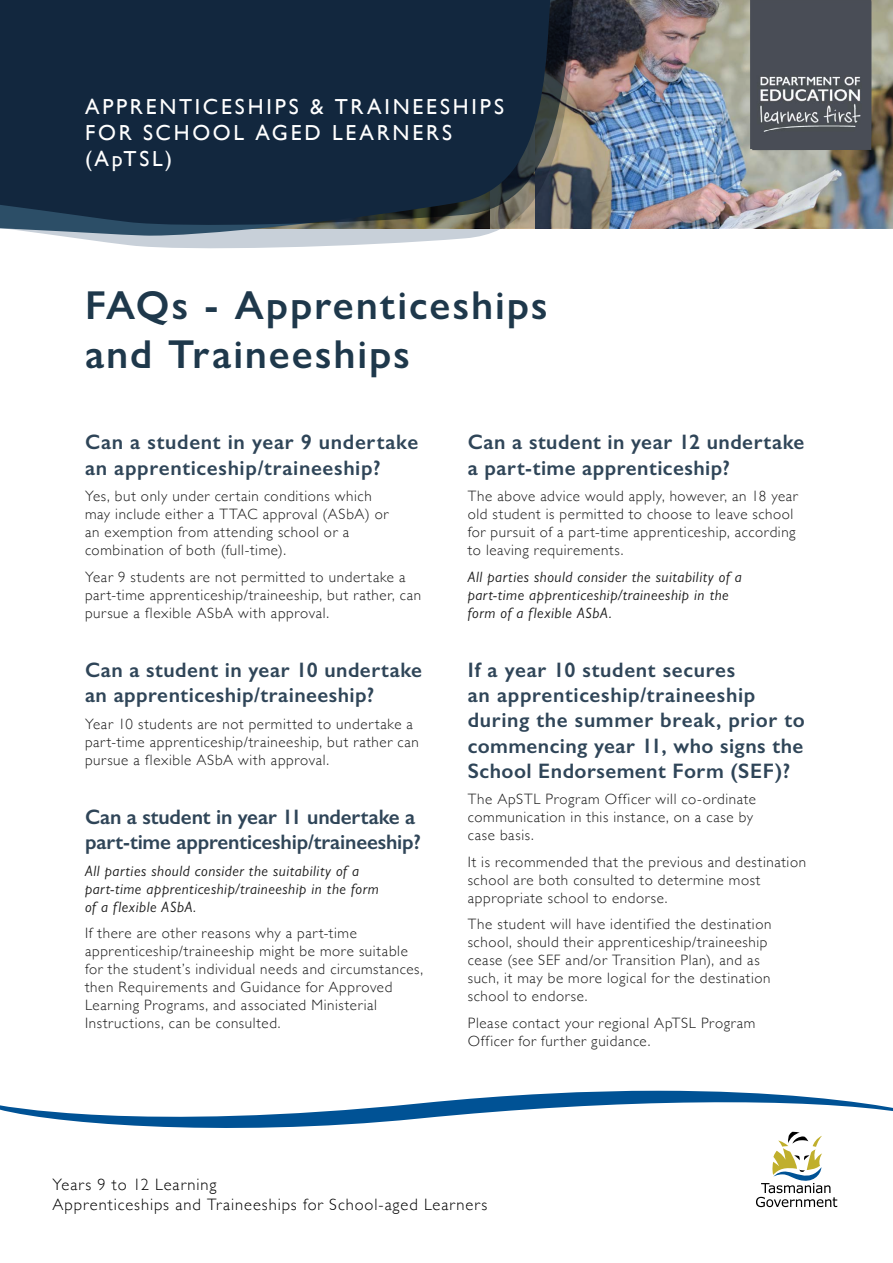
<style>
.page{position:relative;width:893px;height:1263px;background:#fff}
.page>*{position:absolute;margin:0;border:0;box-sizing:border-box;transform-origin:0 0}
.t1{font:600 40.5px/48.6px "Gill Sans Nova";letter-spacing:.045em;color:#1e384b}
.t2{font:21.75px/26.1px "Gill Sans";letter-spacing:.13em;color:#fff}
.t3{font:600 21px/25.2px "Gill Sans";letter-spacing:.025em;color:#2f4558}
.t4{font:600 21px/25.2px "Gill Sans";letter-spacing:-.01em;color:#2f4558}
.t5{font:300 16.5px/19.8px "Gill Sans";letter-spacing:.055em;color:#000}
.t6{font:300 15px/18px "Gill Sans";letter-spacing:.04em;color:#1a1a1a}
.t7{font:italic 15px/18px "Gill Sans Nova";letter-spacing:.035em;color:#1a1a1a}
</style>
<div class="page">
<svg style="left:0;top:1091px;width:893px;height:116px"></svg>
<img style="left:595px;top:0;width:298px;height:228px">
<svg style="left:0;top:0;width:595px;height:249px;background:#2b3c4e"></svg>
<img style="left:751px;top:0;width:119px;height:149px">
<h2 class="t2" style="left:85px;top:93px;width:420px">APPRENTICESHIPS &amp; TRAINEESHIPS<br>FOR SCHOOL AGED LEARNERS (ApTSL)</h2>
<h1 class="t1" style="left:85px;top:281px;width:464px">FAQs - Apprenticeships and Traineeships</h1>
<h3 class="t3" style="left:85px;top:430px;width:335px">Can a student in year 9 undertake an apprenticeship/traineeship?</h3>
<p class="t6" style="left:85px;top:486px;width:305px">Yes, but only under certain conditions which may include either a TTAC approval (ASbA) or an exemption from attending school or a combination of both (full-time).</p>
<p class="t6" style="left:85px;top:567px;width:338px">Year 9 students are not permitted to undertake a part-time apprenticeship/traineeship, but rather, can pursue a flexible ASbA with approval.</p>
<h3 class="t3" style="left:85px;top:657px;width:339px">Can a student in year 10 undertake an apprenticeship/traineeship?</h3>
<p class="t6" style="left:85px;top:714px;width:335px">Year 10 students are not permitted to undertake a part-time apprenticeship/traineeship, but rather can pursue a flexible ASbA with approval.</p>
<h3 class="t4" style="left:85px;top:804px;width:337px">Can a student in year 11 undertake a part-time apprenticeship/traineeship?</h3>
<p class="t7" style="left:85px;top:861px;width:295px">All parties should consider the suitability of a part-time apprenticeship/traineeship in the form of a flexible ASbA.</p>
<p class="t6" style="left:85px;top:923px;width:340px">If there are other reasons why a part-time apprenticeship/traineeship might be more suitable for the student’s individual needs and circumstances, then Requirements and Guidance for Approved Learning Programs, and associated Ministerial Instructions, can be consulted.</p>
<h3 class="t3" style="left:468px;top:430px;width:338px">Can a student in year 12 undertake a part-time apprenticeship?</h3>
<p class="t6" style="left:468px;top:486px;width:332px">The above advice would apply, however, an 18 year old student is permitted to choose to leave school for pursuit of a part-time apprenticeship, according to leaving requirements.</p>
<p class="t7" style="left:468px;top:567px;width:276px">All parties should consider the suitability of a part-time apprenticeship/traineeship in the form of a flexible ASbA.</p>
<h3 class="t3" style="left:468px;top:657px;width:339px">If a year 10 student secures<br>an apprenticeship/traineeship during the summer break, prior to commencing year 11, who signs the<br>School Endorsement Form (SEF)?</h3>
<p class="t6" style="left:468px;top:790px;width:290px">The ApSTL Program Officer will co-ordinate communication in this instance, on a case by case basis.</p>
<p class="t6" style="left:468px;top:852px;width:340px">It is recommended that the previous and destination school are both consulted to determine most appropriate school to endorse.</p>
<p class="t6" style="left:468px;top:915px;width:305px">The student will have identified the destination school, should their apprenticeship/traineeship cease (see SEF and/or Transition Plan), and as such, it may be more logical for the destination school to endorse.</p>
<p class="t6" style="left:468px;top:1013px;width:289px">Please contact your regional ApTSL Program<br>Officer for further guidance.</p>
<p class="t5" style="left:52px;top:1174px;width:436px">Years 9 to 12 Learning<br>Apprenticeships and Traineeships for School-aged Learners</p>
</div>
